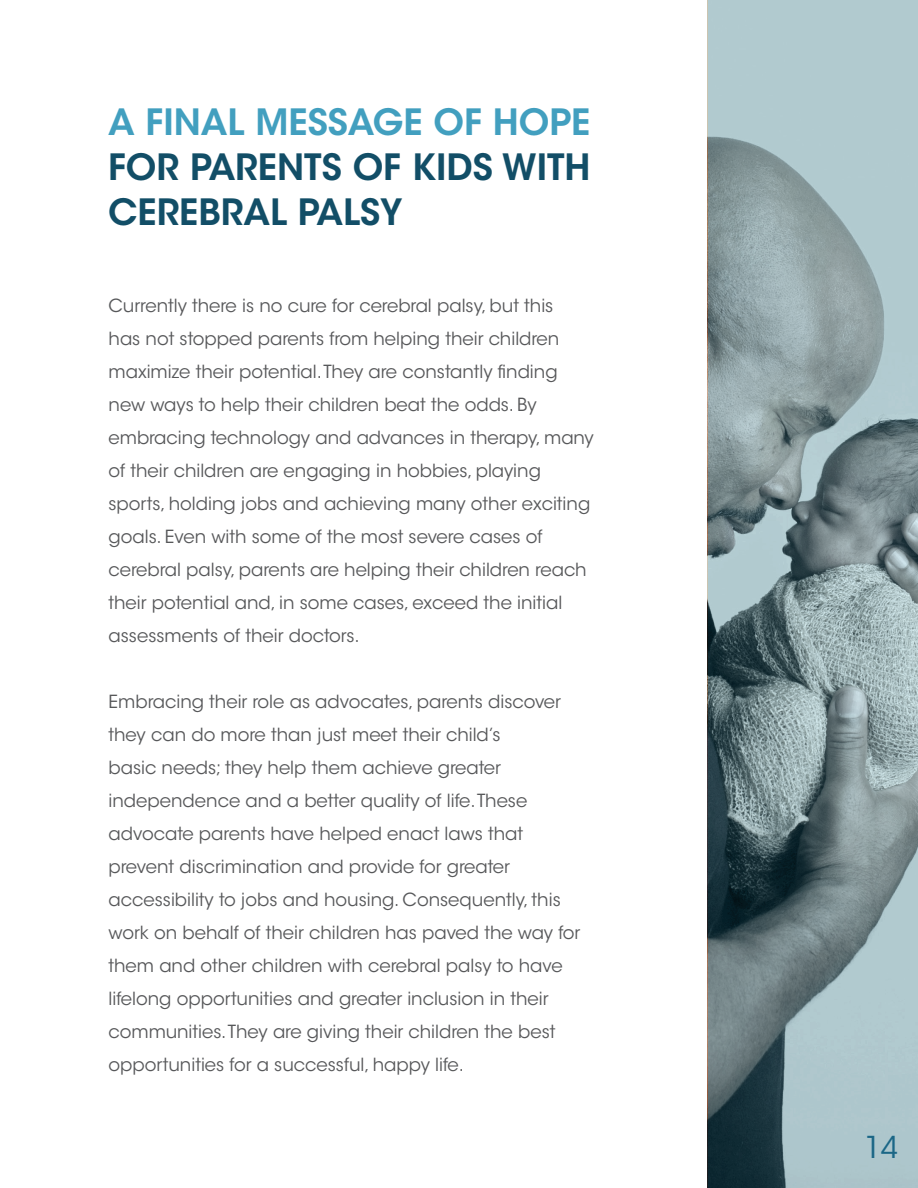
<style>
.page{position:relative;width:918px;height:1188px;background:#fff}
.page>*{position:absolute;margin:0;border:0;box-sizing:border-box;transform-origin:0 0}
.t1{font:600 36px/45px "ITC Avant Garde Std";color:#124e67;text-align:justify}
.t2{font:30px "ITC Avant Garde Std";color:#1c6685}
.t3{font:18px/33px "ITC Avant Garde Std";color:#57585a}
.s1{color:#429fbf}
</style>
<div class="page">
<img style="left:708px;top:0;width:210px;height:1188px">
<p class="t1" style="left:108px;top:99px;width:484px"><span class="s1">A FINAL MESSAGE OF HOPE </span>FOR PARENTS OF KIDS WITH CEREBRAL PALSY</p>
<p class="t3" style="left:109px;top:289px;width:487px">Currently there is no cure for cerebral palsy, but this<br>has not stopped parents from helping their children maximize their potential. They are constantly finding new ways to help their children beat the odds. By embracing technology and advances in therapy, many of their children are engaging in hobbies, playing sports, holding jobs and achieving many other exciting goals. Even with some of the most severe cases of cerebral palsy, parents are helping their children reach their potential and, in some cases, exceed the initial assessments of their doctors.</p>
<p class="t3" style="left:109px;top:685px;width:473px">Embracing their role as advocates, parents discover they can do more than just meet their child’s<br>basic needs; they help them achieve greater independence and a better quality of life. These advocate parents have helped enact laws that prevent discrimination and provide for greater accessibility to jobs and housing. Consequently, this work on behalf of their children has paved the way for them and other children with cerebral palsy to have lifelong opportunities and greater inclusion in their communities. They are giving their children the best opportunities for a successful, happy life.</p>
<p class="t2" style="left:864px;top:1129px;width:36px">14</p>
</div>
